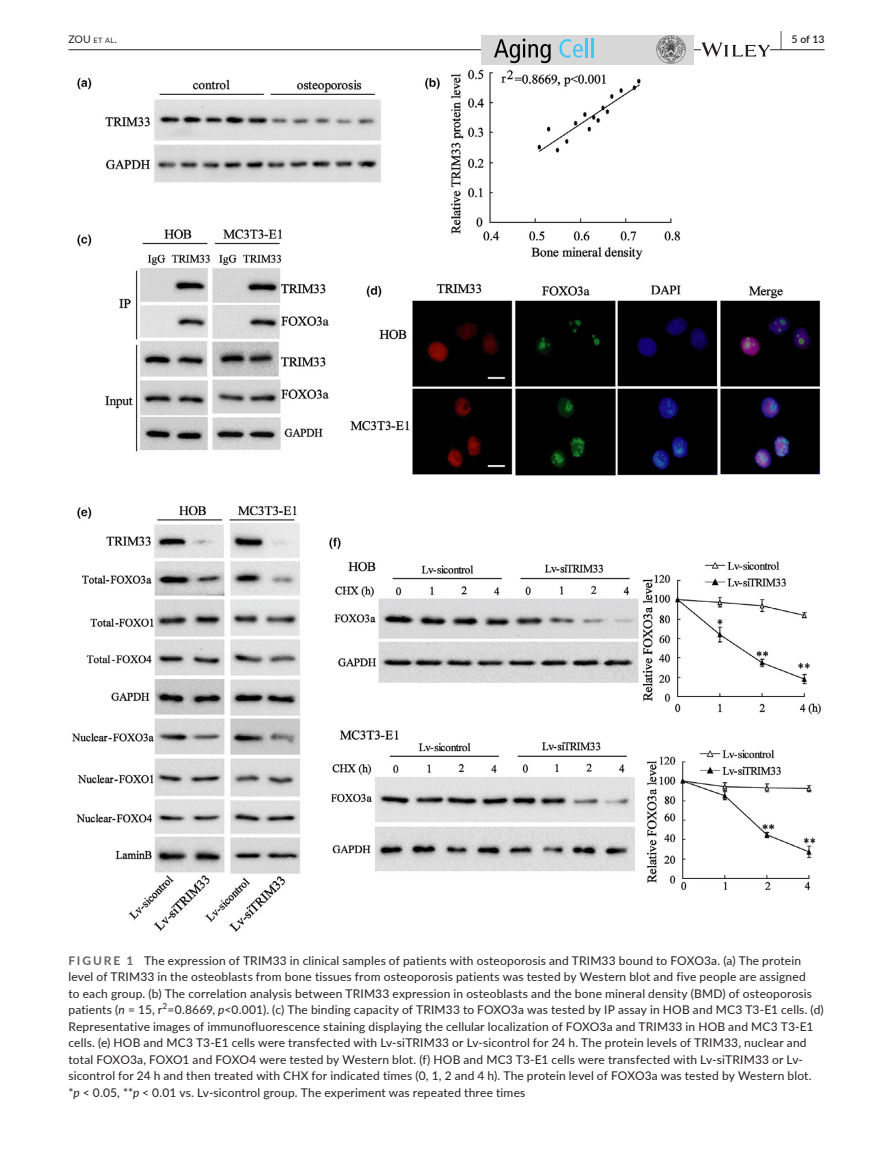
<style>
.page{position:relative;width:893px;height:1174px;background:#fff}
.page>*{position:absolute;margin:0;border:0;box-sizing:border-box;transform-origin:0 0}
.t1{font:12px/16.5px "Lato";letter-spacing:.015em;color:#231f20}
.t2{font:10.5px "Lato";color:#231f20}
.t3{font:600 10.5px "Lato";color:#231f20}
.s1{font-size:7.35px}
.s2{font-size:19.5px}
.s3{font-weight:700;color:#636366}
.s4{font-style:italic}
</style>
<div class="page">
<hr style="left:68px;top:49px;width:756px;height:1px;background:#231f20">
<div style="left:481px;top:35px;width:213px;height:29px;background:#d7d7d7"></div>
<svg style="left:494px;top:39px;width:57px;height:24px"></svg>
<svg style="left:559px;top:39px;width:24px;height:19px"></svg>
<hr style="left:585px;top:38px;width:3px;height:19px;background:#40c8f4">
<svg style="left:591px;top:38px;width:2px;height:19px"></svg>
<img style="left:657px;top:35px;width:28px;height:29px">
<svg style="left:701px;top:42px;width:69px;height:15px"></svg>
<img style="left:72px;top:69px;width:749px;height:863px">
<p class="t2" style="left:68px;top:31px;width:50px">ZOU <span class="s1">et al</span>.</p>
<p class="t3" style="left:780px;top:31px;width:46px"><span class="s2">|</span> 5 of 13</p>
<p class="t1" style="left:68px;top:951px;width:757px"><span class="s3">FIGURE 1</span> The expression of TRIM33 in clinical samples of patients with osteoporosis and TRIM33 bound to FOXO3a. (a) The protein level of TRIM33 in the osteoblasts from bone tissues from osteoporosis patients was tested by Western blot and five people are assigned<br>to each group. (b) The correlation analysis between TRIM33 expression in osteoblasts and the bone mineral density (BMD) of osteoporosis patients (<span class="s4">n</span> = 15, r<sup>2</sup>=0.8669, <span class="s4">p</span>&lt;0.001). (c) The binding capacity of TRIM33 to FOXO3a was tested by IP assay in HOB and MC3 T3-E1 cells. (d)<br>Representative images of immunofluorescence staining displaying the cellular localization of FOXO3a and TRIM33 in HOB and MC3 T3-E1 cells. (e) HOB and MC3 T3-E1 cells were transfected with Lv-siTRIM33 or Lv-sicontrol for 24 h. The protein levels of TRIM33, nuclear and total FOXO3a, FOXO1 and FOXO4 were tested by Western blot. (f) HOB and MC3 T3-E1 cells were transfected with Lv-siTRIM33 or Lv&shy;sicontrol for 24 h and then treated with CHX for indicated times (0, 1, 2 and 4 h). The protein level of FOXO3a was tested by Western blot. *<span class="s4">p</span> &lt; 0.05, **<span class="s4">p</span> &lt; 0.01 vs. Lv-sicontrol group. The experiment was repeated three times</p>
</div>
